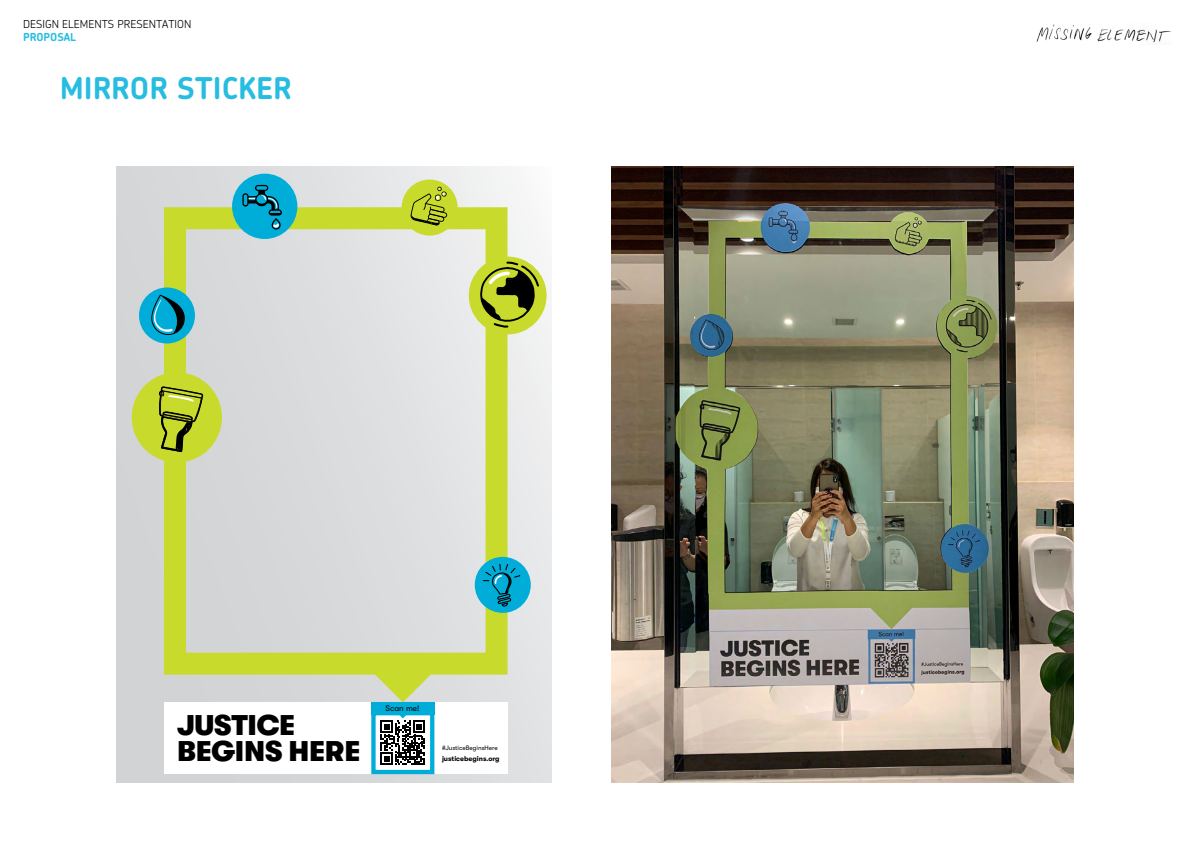
<style>
.page{position:relative;width:1191px;height:842px;background:#fff}
.page>*{position:absolute;margin:0;border:0;box-sizing:border-box;transform-origin:0 0}
.chapter{font:700 30px "Chevin";color:#26bde0}
.t1{font:900 28.5px/26.2px "GT Walsheim";letter-spacing:-.01em;color:#000}
.t2{font:300 11px "Chevin";color:#000}
.t3{font:700 11px "Chevin";color:#26bde0}
.t4{font:8.2px "GT Walsheim";color:#000}
.t5{font:700 7px "GT Walsheim";color:#000}
.t6{font:6.4px "GT Walsheim";color:#000}
</style>
<div class="page">
<img style="left:1036px;top:24px;width:136px;height:19px">
<div style="left:116px;top:166px;width:436px;height:616px;background:linear-gradient(to right,#cfd1d2,#eaebeb)"></div>
<div style="left:164px;top:702px;width:344px;height:72px;background:#fff"></div>
<div style="left:164px;top:207px;width:344px;height:468px;border:22px solid #c8da2b"></div>
<svg style="left:374px;top:674px;width:58px;height:28px"></svg>
<div style="left:469px;top:257px;width:78px;height:77px;background:#c8da2b;border-radius:50%"></div>
<div style="left:139px;top:287px;width:56px;height:56px;background:#00add8;border-radius:50%"></div>
<div style="left:232px;top:174px;width:65px;height:65px;background:#00add8;border-radius:50%"></div>
<div style="left:475px;top:557px;width:56px;height:56px;background:#00add8;border-radius:50%"></div>
<div style="left:132px;top:372px;width:90px;height:91px;background:#c8da2b;border-radius:50%"></div>
<svg style="left:479px;top:260px;width:62px;height:69px"></svg>
<svg style="left:482px;top:561px;width:39px;height:48px"></svg>
<svg style="left:139px;top:381px;width:75px;height:76px"></svg>
<svg style="left:242px;top:185px;width:40px;height:45px"></svg>
<div style="left:402px;top:180px;width:56px;height:56px;background:#c8da2b;border-radius:50%"></div>
<svg style="left:406px;top:182px;width:47px;height:50px"></svg>
<svg style="left:146px;top:290px;width:45px;height:50px"></svg>
<div style="left:371px;top:711px;width:63px;height:63px;border:4px solid #00add8"></div>
<svg style="left:381px;top:715px;width:44px;height:50px"></svg>
<div style="left:371px;top:702px;width:63px;height:13px;background:#00add8"></div>
<img style="left:612px;top:166px;width:462px;height:617px">
<p class="t2" style="left:23px;top:17px;width:170px">DESIGN ELEMENTS PRESENTATION</p>
<p class="t3" style="left:23px;top:30px;width:55px">PROPOSAL</p>
<p class="chapter" style="left:60px;top:69px;width:233px">MIRROR STICKER</p>
<p class="t1" style="left:177px;top:712px;width:185px">JUSTICE<br>BEGINS HERE</p>
<p class="t4" style="left:386px;top:704px;width:35px">Scan me!</p>
<p class="t6" style="left:442px;top:745px;width:57px">#JusticeBeginsHere</p>
<p class="t5" style="left:442px;top:755px;width:59px">justicebegins.org</p>
</div>
